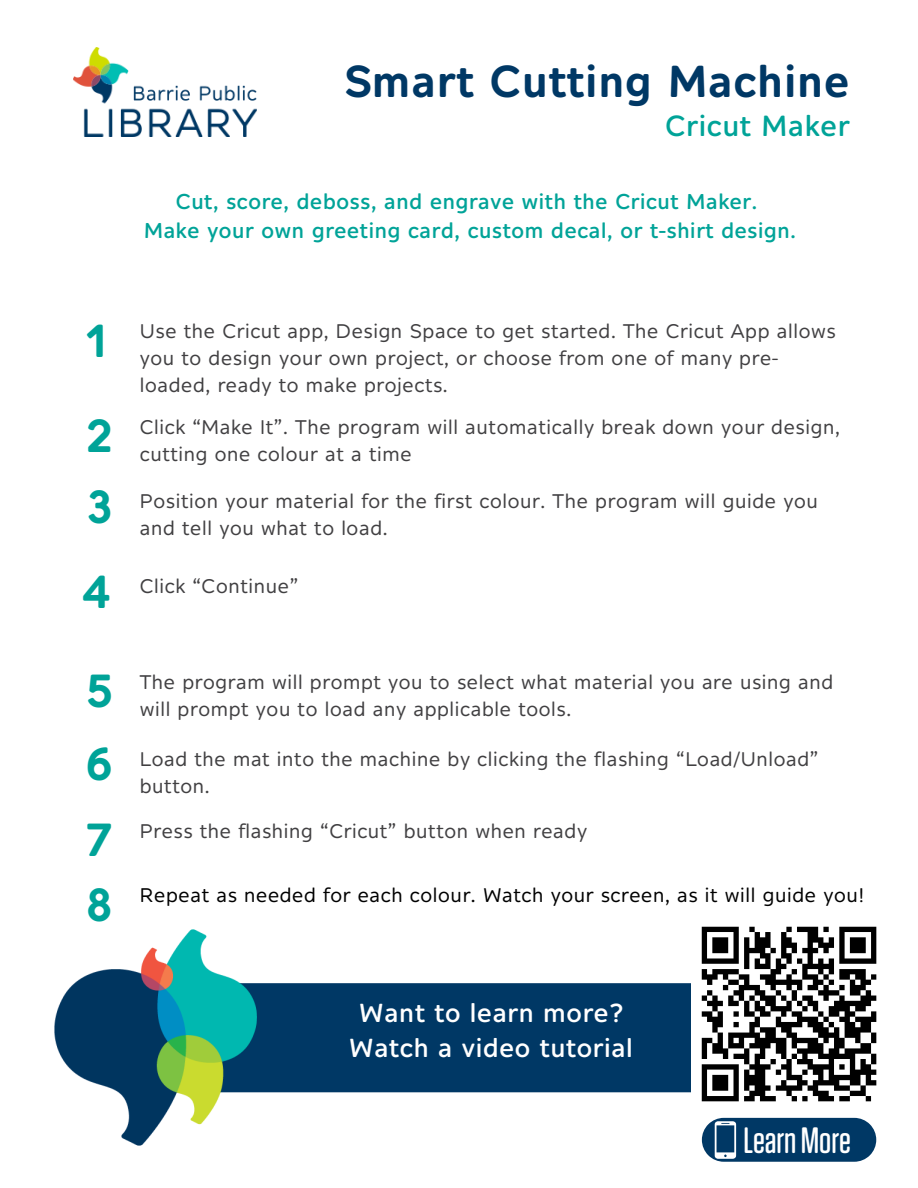
<style>
.page{position:relative;width:918px;height:1188px;background:#fff}
.page>*{position:absolute;margin:0;border:0;box-sizing:border-box;transform-origin:0 0}
.t1{font:600 45px/74.6px "Alleyn";color:#00a398}
.t2{font:600 43.5px "Alleyn";color:#003865}
.t3{font:500 36.6px "Tungsten Rounded";color:#fff}
.t4{font:500 28.5px "Alleyn";color:#00a398}
.t5{font:500 25.5px/34.8px "Alleyn";color:#fff;text-align:center}
.t6{font:500 21px/29.2px "Alleyn";color:#00a398;text-align:center}
.t7{font:19.5px/27px "Alleyn";color:#414042}
.t8{font:19.5px "Alleyn";color:#000}
</style>
<div class="page">
<div style="left:131px;top:983px;width:719px;height:109px;background:#003865;border-radius:10px"></div>
<img style="left:54px;top:929px;width:202px;height:217px">
<img style="left:74px;top:48px;width:182px;height:89px">
<svg style="left:702px;top:1118px;width:174px;height:44px;background:#184b73"></svg>
<div style="left:691px;top:916px;width:196px;height:196px;background:#fff"></div>
<svg style="left:701px;top:926px;width:176px;height:176px"></svg>
<h2 class="t2" style="left:342px;top:63px;width:509px">Smart Cutting Machine</h2>
<h3 class="t4" style="left:665px;top:114px;width:187px">Cricut Maker</h3>
<p class="t6" style="left:144px;top:189px;width:654px">Cut, score, deboss, and engrave with the Cricut Maker.<br>Make your own greeting card, custom decal, or t-shirt design.</p>
<h1 class="t1" style="left:82px;top:296px;width:33px;line-height:95.4px">1<br>2</h1>
<h1 class="t1" style="left:82px;top:468px;width:33px;line-height:84.8px">3<br>4</h1>
<h1 class="t1" style="left:85px;top:657px;width:30px;text-align:justify">5<br>6<br>7</h1>
<p class="t7" style="left:139px;top:319px;width:698px">Use the Cricut app, Design Space to get started. The Cricut App allows you to design your own project, or choose from one of many pre&shy;loaded, ready to make projects.</p>
<p class="t7" style="left:139px;top:415px;width:702px">Click “Make It”. The program will automatically break down your design, cutting one colour at a time</p>
<p class="t7" style="left:139px;top:489px;width:680px">Position your material for the first colour. The program will guide you and tell you what to load.</p>
<p class="t7" style="left:139px;top:574px;width:161px">Click “Continue”</p>
<p class="t7" style="left:139px;top:670px;width:696px">The program will prompt you to select what material you are using and will prompt you to load any applicable tools.</p>
<p class="t7" style="left:139px;top:747px;width:681px">Load the mat into the machine by clicking the flashing “Load/Unload” button.</p>
<p class="t7" style="left:139px;top:819px;width:449px">Press the flashing “Cricut” button when ready</p>
<h1 class="t1" style="left:85px;top:871px;width:30px">8</h1>
<p class="t8" style="left:140px;top:887px;width:726px">Repeat as needed for each colour. Watch your screen, as it will guide you!</p>
<h3 class="t5" style="left:349px;top:997px;width:286px">Want to learn more?<br>Watch a video tutorial</h3>
<h3 class="t3" style="left:743px;top:1118px;width:109px">LearnMore</h3>
</div>
